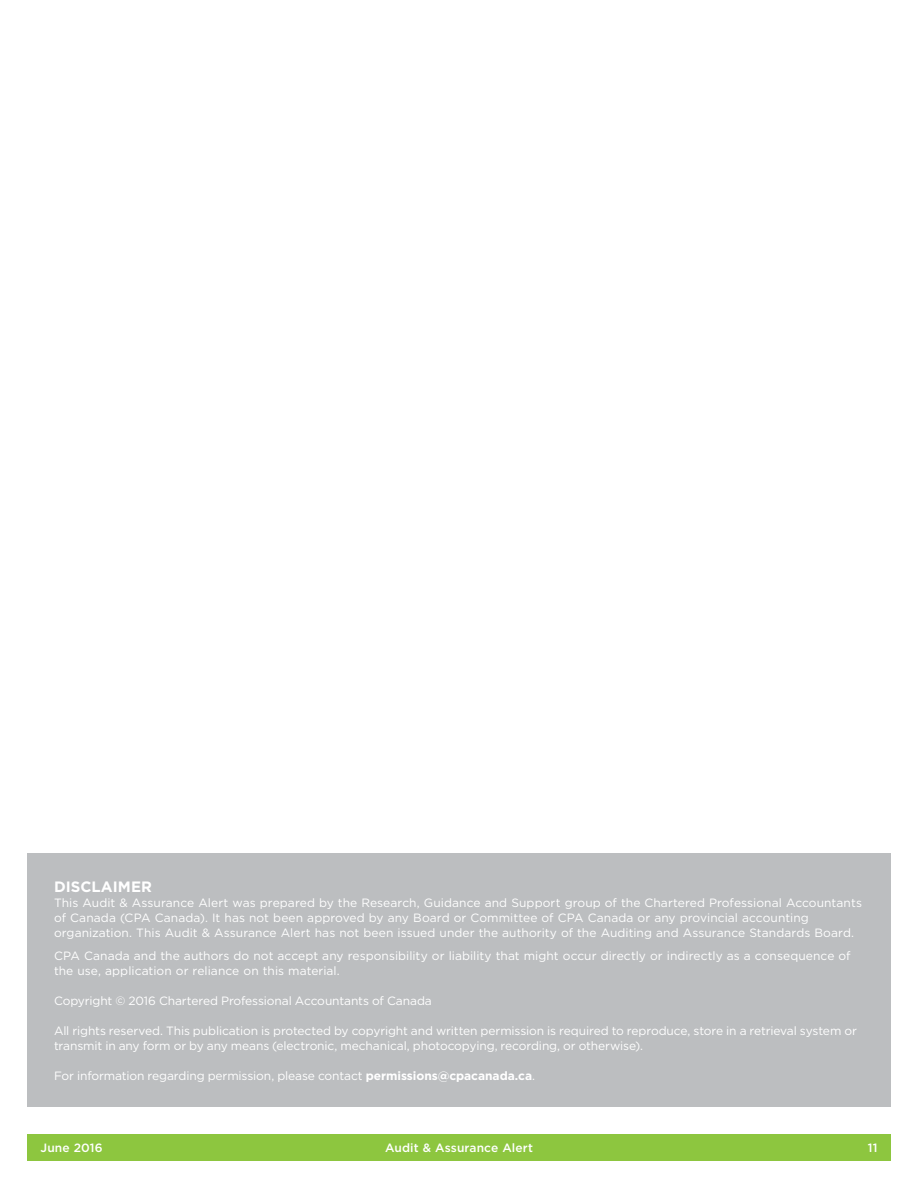
<style>
.page{position:relative;width:918px;height:1188px;background:#fff}
.page>*{position:absolute;margin:0;border:0;box-sizing:border-box;transform-origin:0 0}
.t1{font:700 15px "Gotham";color:#fff}
.t2{font:12px/15px "Gotham";letter-spacing:-.005em;color:#fff}
.t3{font:500 12px "Gotham";letter-spacing:.005em;color:#fff}
.s1{font-weight:700}
</style>
<div class="page">
<div style="left:27px;top:854px;width:864px;height:253px;background:#bcbec0"></div>
<div style="left:27px;top:1134px;width:864px;height:27px;background:#8dc63f"></div>
<h3 class="t1" style="left:54px;top:877px;width:100px">DISCLAIMER</h3>
<p class="t2" style="left:54px;top:895px;width:809px">This Audit &amp; Assurance Alert was prepared by the Research, Guidance and Support group of the Chartered Professional Accountants of Canada (CPA Canada). It has not been approved by any Board or Committee of CPA Canada or any provincial accounting organization. This Audit &amp; Assurance Alert has not been issued under the authority of the Auditing and Assurance Standards Board.</p>
<p class="t2" style="left:54px;top:948px;width:798px">CPA Canada and the authors do not accept any responsibility or liability that might occur directly or indirectly as a consequence of the use, application or reliance on this material.</p>
<p class="t2" style="left:54px;top:993px;width:379px">Copyright © 2016 Chartered Professional Accountants of Canada</p>
<p class="t2" style="left:54px;top:1023px;width:804px">All rights reserved. This publication is protected by copyright and written permission is required to reproduce, store in a retrieval system or transmit in any form or by any means (electronic, mechanical, photocopying, recording, or otherwise).</p>
<p class="t2" style="left:54px;top:1068px;width:483px">For information regarding permission, please contact <span class="s1">permissions@cpacanada.ca</span>.</p>
<p class="t3" style="left:40px;top:1140px;width:64px">June 2016</p>
<p class="t3" style="left:385px;top:1140px;width:149px">Audit &amp; Assurance Alert</p>
<p class="t3" style="left:868px;top:1140px;width:11px">11</p>
</div>
